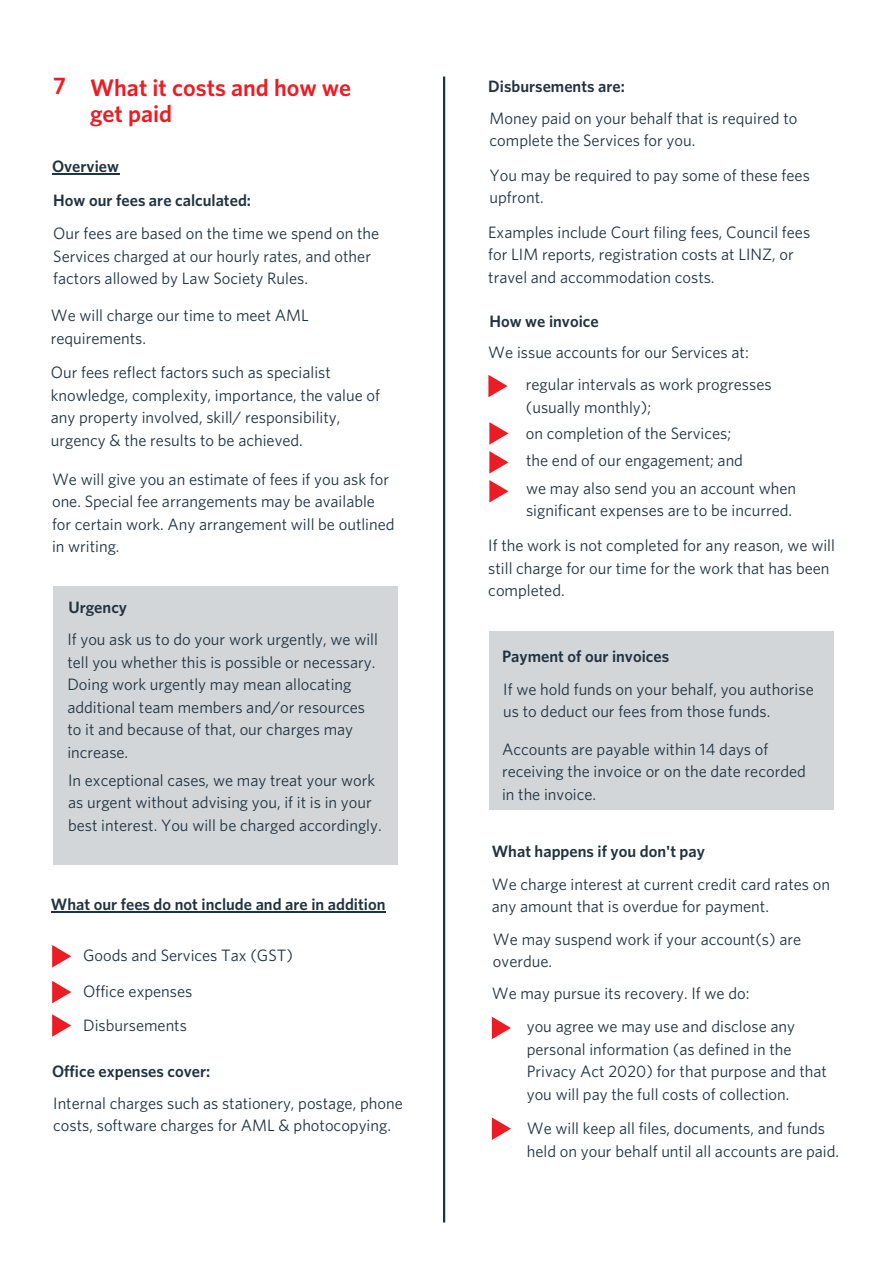
<style>
.page{position:relative;width:893px;height:1264px;background:#fff}
.page>*{position:absolute;margin:0;border:0;box-sizing:border-box;transform-origin:0 0}
.t1{font:600 24px/25.8px "Whitney";color:#ed1c24}
.t2{font:16.5px/22.5px "Whitney";color:#203342}
.t3{font:600 16.5px/33.9px "Whitney";color:#203342}
</style>
<div class="page">
<hr style="left:443px;top:76px;width:2px;height:1146px;background:#203342">
<svg style="left:52px;top:945px;width:19px;height:22px"></svg>
<svg style="left:52px;top:981px;width:19px;height:22px"></svg>
<div style="left:53px;top:586px;width:344px;height:279px;background:#d2d6d9"></div>
<hr style="left:52px;top:173px;width:67px;height:1px;background:#203342">
<hr style="left:51px;top:911px;width:334px;height:1px;background:#203342">
<svg style="left:52px;top:1014px;width:19px;height:22px"></svg>
<div style="left:489px;top:631px;width:344px;height:179px;background:#d2d6d9"></div>
<svg style="left:488px;top:375px;width:19px;height:22px"></svg>
<svg style="left:489px;top:422px;width:19px;height:22px"></svg>
<svg style="left:489px;top:451px;width:19px;height:22px"></svg>
<svg style="left:489px;top:480px;width:19px;height:22px"></svg>
<svg style="left:492px;top:1017px;width:19px;height:22px"></svg>
<svg style="left:492px;top:1117px;width:19px;height:22px"></svg>
<h1 class="t1" style="left:53px;top:72px;width:14px">7</h1>
<h1 class="t1" style="left:90px;top:74px;width:262px">What it costs and how we get paid</h1>
<p class="t3" style="left:52px;top:149px;width:200px">Overview<br>How our fees are calculated:</p>
<p class="t2" style="left:53px;top:222px;width:327px">Our fees are based on the time we spend on the<br>Services charged at our hourly rates, and other factors allowed by Law Society Rules.</p>
<p class="t2" style="left:51px;top:304px;width:259px">We will charge our time to meet AML requirements.</p>
<p class="t2" style="left:51px;top:361px;width:331px">Our fees reflect factors such as specialist knowledge, complexity, importance, the value of any property involved, skill/ responsibility, urgency &amp; the results to be achieved.</p>
<p class="t2" style="left:52px;top:467px;width:344px">We will give you an estimate of fees if you ask for one. Special fee arrangements may be available for certain work. Any arrangement will be outlined in writing.</p>
<p class="t3" style="left:68px;top:590px;width:60px">Urgency</p>
<p class="t2" style="left:67px;top:628px;width:312px">If you ask us to do your work urgently, we will tell you whether this is possible or necessary.<br>Doing work urgently may mean allocating additional team members and/or resources to it and because of that, our charges may increase.</p>
<p class="t2" style="left:68px;top:768px;width:315px">In exceptional cases, we may treat your work as urgent without advising you, if it is in your best interest. You will be charged accordingly.</p>
<p class="t3" style="left:51px;top:887px;width:336px">What our fees do not include and are in addition</p>
<p class="t2" style="left:83px;top:937px;width:211px;line-height:35.7px">Goods and Services Tax (GST)<br>Office expenses</p>
<p class="t2" style="left:83px;top:1013px;width:105px">Disbursements</p>
<p class="t3" style="left:52px;top:1053px;width:160px">Office expenses cover:</p>
<p class="t2" style="left:53px;top:1091px;width:351px">Internal charges such as stationery, postage, phone costs, software charges for AML &amp; photocopying.</p>
<p class="t3" style="left:488px;top:68px;width:138px">Disbursements are:</p>
<p class="t2" style="left:489px;top:106px;width:309px">Money paid on your behalf that is required to complete the Services for you.</p>
<p class="t2" style="left:489px;top:163px;width:322px">You may be required to pay some of these fees upfront.</p>
<p class="t2" style="left:488px;top:220px;width:323px">Examples include Court filing fees, Council fees for LIM reports, registration costs at LINZ, or travel and accommodation costs.</p>
<p class="t3" style="left:489px;top:303px;width:111px">How we invoice</p>
<p class="t2" style="left:526px;top:335px;width:247px;line-height:32.2px;text-indent:-37px">We issue accounts for our Services at: regular intervals as work progresses</p>
<p class="t2" style="left:526px;top:393px;width:272px;line-height:27.2px">(usually monthly);<br>on completion of the Services;<br>the end of our engagement; and<br>we may also send you an account when</p>
<p class="t2" style="left:526px;top:499px;width:267px">significant expenses are to be incurred.</p>
<p class="t2" style="left:488px;top:534px;width:348px">If the work is not completed for any reason, we will still charge for our time for the work that has been completed.</p>
<p class="t3" style="left:502px;top:638px;width:169px">Payment of our invoices</p>
<p class="t2" style="left:503px;top:677px;width:312px">If we hold funds on your behalf, you authorise us to deduct our fees from those funds.</p>
<p class="t2" style="left:502px;top:737px;width:305px">Accounts are payable within 14 days of receiving the invoice or on the date recorded in the invoice.</p>
<p class="t3" style="left:491px;top:833px;width:215px">What happens if you don't pay</p>
<p class="t2" style="left:491px;top:872px;width:340px">We charge interest at current credit card rates on any amount that is overdue for payment.</p>
<p class="t2" style="left:493px;top:927px;width:310px">We may suspend work if your account(s) are overdue.</p>
<p class="t2" style="left:491px;top:981px;width:259px">We may pursue its recovery. If we do:</p>
<p class="t2" style="left:526px;top:1014px;width:302px">you agree we may use and disclose any personal information (as defined in the Privacy Act 2020) for that purpose and that you will pay the full costs of collection.</p>
<p class="t2" style="left:526px;top:1116px;width:314px">We will keep all files, documents, and funds held on your behalf until all accounts are paid.</p>
</div>
